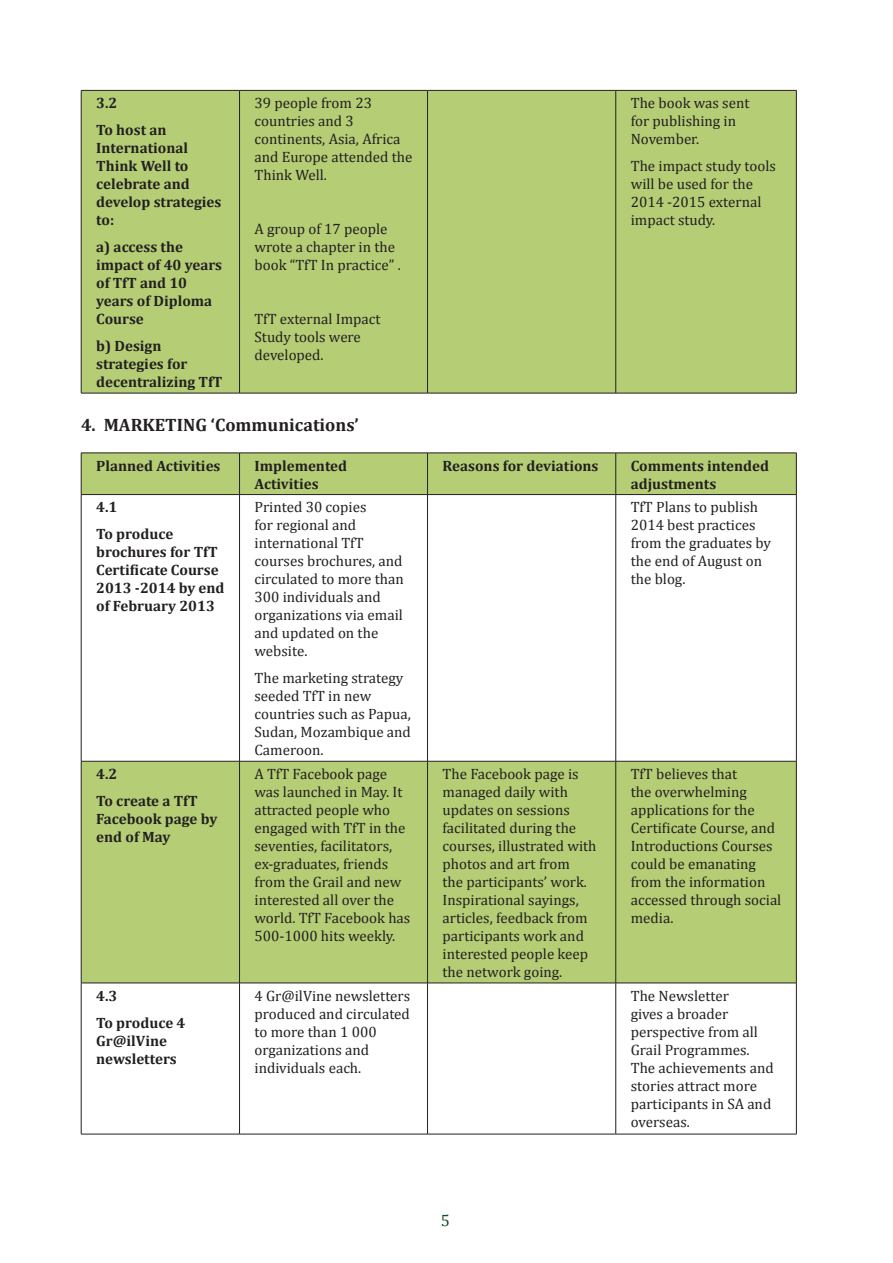
<style>
.page{position:relative;width:893px;height:1263px;background:#fff}
.page>*{position:absolute;margin:0;border:0;box-sizing:border-box;transform-origin:0 0}
.cambria_text{font:700 18px "Cambria";color:#231f20}
.t1{font:16.5px "Cambria";color:#174921}
.table_inside_10_12{font:15px/18px "Cambria";color:#231f20}
.table_inside_10_12-2{font:700 15px/18px "Cambria";color:#231f20}
.table_inside_10_12_t{font:700 15px/18px "Cambria";color:#231f20}
</style>
<div class="page">
<div style="left:82px;top:90px;width:714px;height:303px;background:#b5ce75"></div>
<hr style="left:81px;top:90px;width:159px;height:1px;background:#231f20">
<hr style="left:240px;top:90px;width:187px;height:1px;background:#231f20">
<hr style="left:239px;top:91px;width:1px;height:302px;background:#231f20">
<hr style="left:428px;top:90px;width:188px;height:1px;background:#231f20">
<hr style="left:427px;top:91px;width:1px;height:302px;background:#231f20">
<hr style="left:616px;top:90px;width:180px;height:1px;background:#231f20">
<hr style="left:615px;top:91px;width:1px;height:302px;background:#231f20">
<hr style="left:81px;top:393px;width:159px;height:1px;background:#231f20">
<hr style="left:240px;top:393px;width:187px;height:1px;background:#231f20">
<hr style="left:428px;top:393px;width:188px;height:1px;background:#231f20">
<hr style="left:616px;top:393px;width:180px;height:1px;background:#231f20">
<hr style="left:81px;top:91px;width:1px;height:302px;background:#231f20">
<hr style="left:796px;top:91px;width:1px;height:302px;background:#231f20">
<div style="left:82px;top:454px;width:714px;height:40px;background:#b5ce75"></div>
<svg style="left:82px;top:494px;width:714px;height:640px"></svg>
<hr style="left:239px;top:453px;width:1px;height:41px;background:#231f20">
<hr style="left:427px;top:453px;width:1px;height:41px;background:#231f20">
<hr style="left:615px;top:453px;width:1px;height:41px;background:#231f20">
<hr style="left:81px;top:494px;width:159px;height:1px;background:#231f20">
<hr style="left:240px;top:494px;width:187px;height:1px;background:#231f20">
<hr style="left:239px;top:495px;width:1px;height:266px;background:#231f20">
<hr style="left:428px;top:494px;width:188px;height:1px;background:#231f20">
<hr style="left:427px;top:495px;width:1px;height:266px;background:#231f20">
<hr style="left:616px;top:494px;width:180px;height:1px;background:#231f20">
<hr style="left:615px;top:495px;width:1px;height:266px;background:#231f20">
<hr style="left:81px;top:761px;width:159px;height:1px;background:#231f20">
<hr style="left:240px;top:761px;width:187px;height:1px;background:#231f20">
<hr style="left:239px;top:761px;width:1px;height:222px;background:#231f20">
<hr style="left:428px;top:761px;width:188px;height:1px;background:#231f20">
<hr style="left:427px;top:761px;width:1px;height:222px;background:#231f20">
<hr style="left:616px;top:761px;width:180px;height:1px;background:#231f20">
<hr style="left:615px;top:761px;width:1px;height:222px;background:#231f20">
<hr style="left:81px;top:983px;width:159px;height:1px;background:#231f20">
<hr style="left:240px;top:983px;width:187px;height:1px;background:#231f20">
<hr style="left:239px;top:983px;width:1px;height:151px;background:#231f20">
<hr style="left:428px;top:983px;width:188px;height:1px;background:#231f20">
<hr style="left:427px;top:983px;width:1px;height:151px;background:#231f20">
<hr style="left:616px;top:983px;width:180px;height:1px;background:#231f20">
<hr style="left:615px;top:983px;width:1px;height:151px;background:#231f20">
<hr style="left:81px;top:1134px;width:159px;height:1px;background:#231f20">
<hr style="left:240px;top:1134px;width:187px;height:1px;background:#231f20">
<hr style="left:428px;top:1134px;width:188px;height:1px;background:#231f20">
<hr style="left:616px;top:1134px;width:180px;height:1px;background:#231f20">
<hr style="left:81px;top:453px;width:159px;height:1px;background:#231f20">
<hr style="left:81px;top:453px;width:1px;height:41px;background:#231f20">
<hr style="left:240px;top:453px;width:187px;height:1px;background:#231f20">
<hr style="left:428px;top:453px;width:188px;height:1px;background:#231f20">
<hr style="left:616px;top:453px;width:180px;height:1px;background:#231f20">
<hr style="left:796px;top:453px;width:1px;height:41px;background:#231f20">
<hr style="left:81px;top:495px;width:1px;height:266px;background:#231f20">
<hr style="left:81px;top:761px;width:1px;height:222px;background:#231f20">
<hr style="left:81px;top:983px;width:1px;height:151px;background:#231f20">
<hr style="left:796px;top:495px;width:1px;height:266px;background:#231f20">
<hr style="left:796px;top:761px;width:1px;height:222px;background:#231f20">
<hr style="left:796px;top:983px;width:1px;height:151px;background:#231f20">
<p class="table_inside_10_12-2" style="left:96px;top:93px;width:23px">3.2</p>
<p class="table_inside_10_12-2" style="left:96px;top:120px;width:127px">To host an<br>International<br>Think Well to celebrate and develop strategies to:</p>
<p class="table_inside_10_12-2" style="left:96px;top:237px;width:128px">a) access the impact of 40 years of TfT and 10 years of Diploma<br>Course</p>
<p class="table_inside_10_12-2" style="left:96px;top:336px;width:128px">b) Design strategies for decentralizing TfT</p>
<p class="table_inside_10_12" style="left:255px;top:94px;width:159px">39 people from 23 countries and 3 continents, Asia, Africa and Europe attended the<br>Think Well.</p>
<p class="table_inside_10_12" style="left:255px;top:220px;width:148px">A group of 17 people wrote a chapter in the book “TfT In practice” .</p>
<p class="table_inside_10_12" style="left:255px;top:310px;width:128px">TfT external Impact<br>Study tools were developed.</p>
<p class="table_inside_10_12" style="left:631px;top:94px;width:120px">The book was sent for publishing in<br>November.</p>
<p class="table_inside_10_12" style="left:631px;top:157px;width:147px">The impact study tools will be used for the<br>2014 -2015 external impact study.</p>
<p class="cambria_text" style="left:81px;top:412px;width:279px">4. MARKETING ‘Communications’</p>
<p class="table_inside_10_12_t" style="left:96px;top:456px;width:126px">Planned Activities</p>
<p class="table_inside_10_12_t" style="left:255px;top:456px;width:94px">Implemented<br>Activities</p>
<p class="table_inside_10_12_t" style="left:442px;top:456px;width:157px">Reasons for deviations</p>
<p class="table_inside_10_12_t" style="left:631px;top:456px;width:140px">Comments intended adjustments</p>
<p class="table_inside_10_12-2" style="left:96px;top:498px;width:23px">4.1</p>
<p class="table_inside_10_12-2" style="left:96px;top:525px;width:130px">To produce brochures for TfT<br>Certificate Course<br>2013 -2014 by end of February 2013</p>
<p class="table_inside_10_12" style="left:631px;top:498px;width:142px">TfT Plans to publish<br>2014 best practices from the graduates by the end of August on the blog.</p>
<p class="table_inside_10_12" style="left:255px;top:498px;width:151px">Printed 30 copies<br>for regional and international TfT courses brochures, and circulated to more than<br>300 individuals and organizations via email and updated on the website.</p>
<p class="table_inside_10_12" style="left:255px;top:669px;width:158px">The marketing strategy seeded TfT in new countries such as Papua,<br>Sudan, Mozambique and<br>Cameroon.</p>
<p class="table_inside_10_12-2" style="left:96px;top:764px;width:23px">4.2</p>
<p class="table_inside_10_12-2" style="left:96px;top:791px;width:123px">To create a TfT<br>Facebook page by end of May</p>
<p class="table_inside_10_12-2" style="left:96px;top:986px;width:23px">4.3</p>
<p class="table_inside_10_12-2" style="left:96px;top:1013px;width:91px">To produce 4<br>Gr@ilVine newsletters</p>
<p class="table_inside_10_12" style="left:255px;top:765px;width:157px">A TfT Facebook page was launched in May. It attracted people who engaged with TfT in the seventies, facilitators, ex-graduates, friends from the Grail and new interested all over the world. TfT Facebook has<br>500-1000 hits weekly.</p>
<p class="table_inside_10_12" style="left:442px;top:765px;width:156px">The Facebook page is managed daily with updates on sessions facilitated during the courses, illustrated with photos and art from<br>the participants’ work.<br>Inspirational sayings, articles, feedback from participants work and interested people keep the network going.</p>
<p class="table_inside_10_12" style="left:631px;top:765px;width:152px">TfT believes that<br>the overwhelming applications for the<br>Certificate Course, and<br>Introductions Courses could be emanating from the information accessed through social media.</p>
<p class="table_inside_10_12" style="left:255px;top:986px;width:157px">4 Gr@ilVine newsletters produced and circulated to more than 1 000 organizations and individuals each.</p>
<p class="table_inside_10_12" style="left:631px;top:986px;width:144px">The Newsletter<br>gives a broader perspective from all<br>Grail Programmes.<br>The achievements and stories attract more participants in SA and overseas.</p>
<p class="t1" style="left:441px;top:1211px;width:11px">5</p>
</div>
